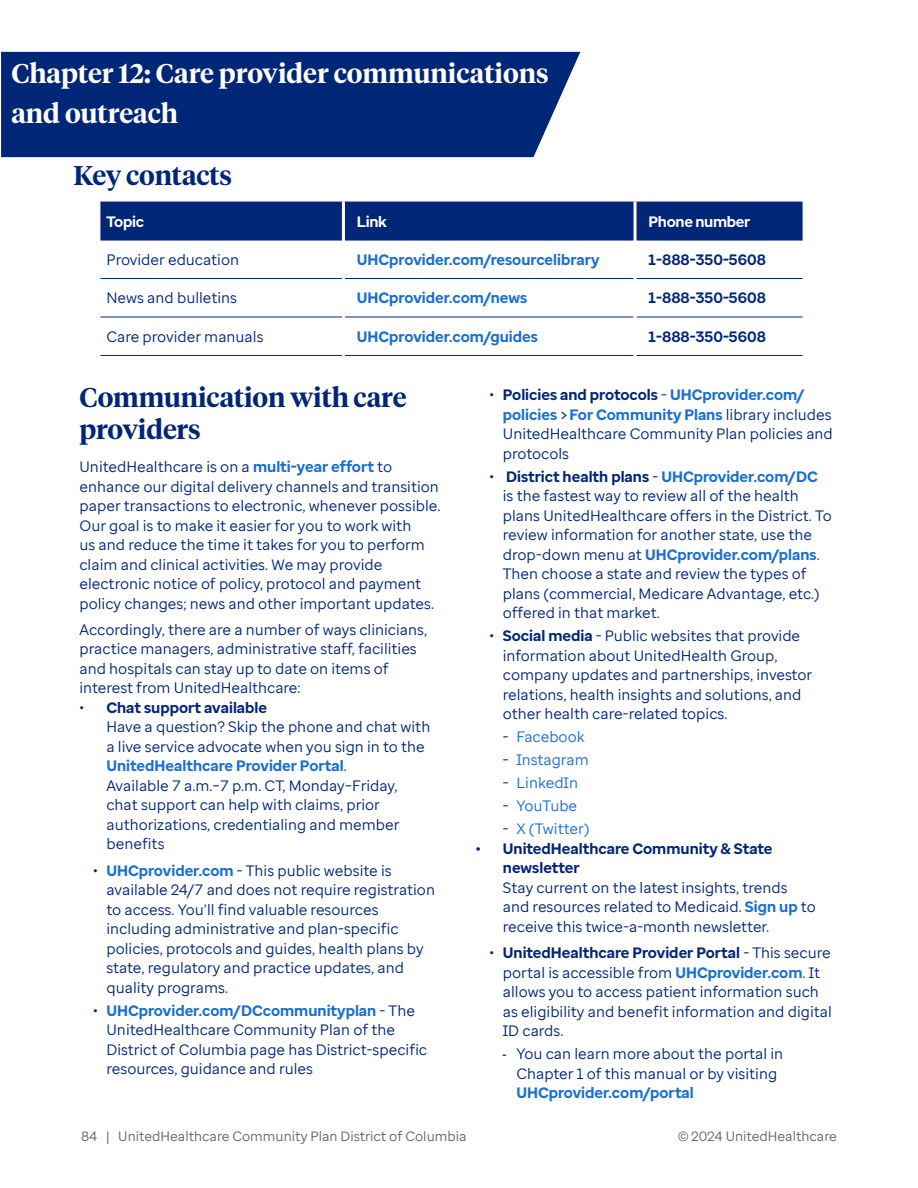
<style>
.page{position:relative;width:918px;height:1188px;background:#fff}
.page>*{position:absolute;margin:0;border:0;box-sizing:border-box;transform-origin:0 0}
.BLUE_CHAPTER_HEADLINE{font:600 27px/40.5px "UHC Serif Headline";color:#fff}
.BLUE_MAIN_HEADER_NEW{font:600 27px/32.4px "UHC Serif Headline";letter-spacing:-.005em;color:#002677}
.BODY{font:15px/19.5px "Enterprise Sans";color:#002677}
.BODY-2{font:700 15px "Enterprise Sans";color:#196ecf}
.Body{font:15px "Enterprise Sans";color:#002677}
.t1{font:15px "Enterprise Sans";color:#196ecf}
.BODY-3{font:700 15px "Enterprise Sans";color:#002677}
.t2{font:700 15px "Enterprise Sans";letter-spacing:-.02em;color:#fff}
.t3{font:13.5px "Enterprise Sans";color:#636466}
.s1{font-weight:700;color:#196ecf}
.s2{font-weight:700}
.s3{color:#002677}
.s4{font-family:"UHC Sans"}
</style>
<div class="page">
<div style="left:1px;top:52px;width:579px;height:105px;background:#002677"></div>
<div style="left:100px;top:202px;width:703px;height:38px;background:#002677"></div>
<hr style="left:100px;top:240px;width:242px;height:1px;background:#002677">
<hr style="left:345px;top:240px;width:289px;height:1px;background:#002677">
<hr style="left:637px;top:240px;width:166px;height:1px;background:#002677">
<hr style="left:100px;top:278px;width:242px;height:1px;background:#002677">
<hr style="left:345px;top:278px;width:289px;height:1px;background:#002677">
<hr style="left:637px;top:278px;width:166px;height:1px;background:#002677">
<hr style="left:100px;top:317px;width:242px;height:1px;background:#002677">
<hr style="left:100px;top:355px;width:242px;height:1px;background:#002677">
<hr style="left:345px;top:317px;width:289px;height:1px;background:#002677">
<hr style="left:345px;top:355px;width:289px;height:1px;background:#002677">
<hr style="left:637px;top:317px;width:166px;height:1px;background:#002677">
<hr style="left:637px;top:355px;width:166px;height:1px;background:#002677">
<hr style="left:342px;top:202px;width:3px;height:38px;background:#fff">
<hr style="left:634px;top:202px;width:3px;height:38px;background:#fff">
<p class="BLUE_CHAPTER_HEADLINE" style="left:11px;top:51px;width:539px">Chapter 12: Care provider communications and outreach</p>
<p class="BLUE_MAIN_HEADER_NEW" style="left:73px;top:158px;width:160px">Key contacts</p>
<p class="t2" style="left:106px;top:211px;width:39px">Topic</p>
<p class="t2" style="left:357px;top:211px;width:32px">Link</p>
<p class="t2" style="left:649px;top:211px;width:103px">Phone number</p>
<p class="Body" style="left:106px;top:250px;width:134px">Provider education</p>
<p class="BODY-2" style="left:357px;top:250px;width:244px">UHCprovider.com/resourcelibrary</p>
<p class="BODY-3" style="left:649px;top:250px;width:119px">1-888-350-5608</p>
<p class="Body" style="left:106px;top:288px;width:132px">News and bulletins</p>
<p class="BODY-2" style="left:357px;top:288px;width:172px">UHCprovider.com/news</p>
<p class="BODY-3" style="left:649px;top:288px;width:119px">1-888-350-5608</p>
<p class="Body" style="left:106px;top:327px;width:159px">Care provider manuals</p>
<p class="BODY-2" style="left:357px;top:327px;width:183px">UHCprovider.com/guides</p>
<p class="BODY-3" style="left:649px;top:327px;width:119px">1-888-350-5608</p>
<p class="BLUE_MAIN_HEADER_NEW" style="left:80px;top:380px;width:328px">Communication with care providers</p>
<p class="BODY" style="left:80px;top:457px;width:363px">UnitedHealthcare is on a <span class="s1">multi-year effort</span> to enhance our digital delivery channels and transition paper transactions to electronic, whenever possible.<br>Our goal is to make it easier for you to work with<br>us and reduce the time it takes for you to perform claim and clinical activities. We may provide electronic notice of policy, protocol and payment policy changes; news and other important updates.</p>
<p class="BODY" style="left:80px;top:620px;width:349px">Accordingly, there are a number of ways clinicians, practice managers, administrative staff, facilities and hospitals can stay up to date on items of interest from UnitedHealthcare:</p>
<p class="BODY" style="left:106px;top:698px;width:325px;text-indent:-27px">• <span class="s2">Chat support available<br></span>Have a question? Skip the phone and chat with a live service advocate when you sign in to the <span class="s1">UnitedHealthcare Provider Portal</span>.<br>Available 7 a.m.–7 p.m. CT, Monday–Friday, chat support can help with claims, prior authorizations, credentialing and member benefits</p>
<p class="BODY" style="left:106px;top:861px;width:330px;text-indent:-14px">• <span class="s1">UHCprovider.com</span> - This public website is available 24/7 and does not require registration to access. You’ll find valuable resources including administrative and plan-specific policies, protocols and guides, health plans by state, regulatory and practice updates, and quality programs.</p>
<p class="BODY" style="left:106px;top:1001px;width:322px;text-indent:-14px">• <span class="s1">UHCprovider.com/DCcommunityplan</span> - The UnitedHealthcare Community Plan of the District of Columbia page has District-specific resources, guidance and rules</p>
<p class="BODY" style="left:503px;top:385px;width:332px;text-indent:-14px">• <span class="s2">Policies and protocols</span> - <span class="s1">UHCprovider.com/ policies</span> &gt; <span class="s1">For Community Plans</span> library includes UnitedHealthcare Community Plan policies and protocols</p>
<p class="BODY" style="left:503px;top:467px;width:330px;text-indent:-14px">• <span class="s2">District health plans</span> - <span class="s1">UHCprovider.com/DC </span>is the fastest way to review all of the health plans UnitedHealthcare offers in the District. To review information for another state, use the drop-down menu at <span class="s1">UHCprovider.com/plans</span>.<br>Then choose a state and review the types of plans (commercial, Medicare Advantage, etc.) offered in that market.</p>
<p class="BODY" style="left:503px;top:626px;width:311px;text-indent:-14px">• <span class="s2">Social media</span> - Public websites that provide information about UnitedHealth Group, company updates and partnerships, investor relations, health insights and solutions, and other health care-related topics.</p>
<p class="t1" style="left:503px;top:727px;width:83px"><span class="s3">-</span> Facebook</p>
<p class="t1" style="left:503px;top:750px;width:87px"><span class="s3">-</span> Instagram</p>
<p class="t1" style="left:503px;top:773px;width:77px"><span class="s3">-</span> LinkedIn</p>
<p class="t1" style="left:503px;top:796px;width:76px"><span class="s3">-</span> YouTube</p>
<p class="t1" style="left:503px;top:819px;width:88px"><span class="s3">-</span> X (Twitter)</p>
<p class="BODY" style="left:503px;top:839px;width:314px;text-indent:-27px"><span class="s2">• UnitedHealthcare Community &amp; State newsletter<br></span>Stay current on the latest insights, trends and resources related to Medicaid. <span class="s1">Sign up</span> to receive this twice-a-month newsletter.</p>
<p class="BODY" style="left:503px;top:943px;width:330px;text-indent:-14px">• <span class="s2">UnitedHealthcare Provider Portal</span> - This secure portal is accessible from <span class="s1">UHCprovider.com</span>. It allows you to access patient information such as eligibility and benefit information and digital ID cards.</p>
<p class="BODY" style="left:516px;top:1044px;width:268px;text-indent:-14px"><span class="s4">-</span> You can learn more about the portal in<br>Chapter 1 of this manual or by visiting<br><span class="s1">UHCprovider.com/portal</span></p>
<p class="t3" style="left:81px;top:1128px;width:387px">84 | UnitedHealthcare Community Plan District of Columbia</p>
<p class="t3" style="left:678px;top:1128px;width:161px">© 2024 UnitedHealthcare</p>
</div>
